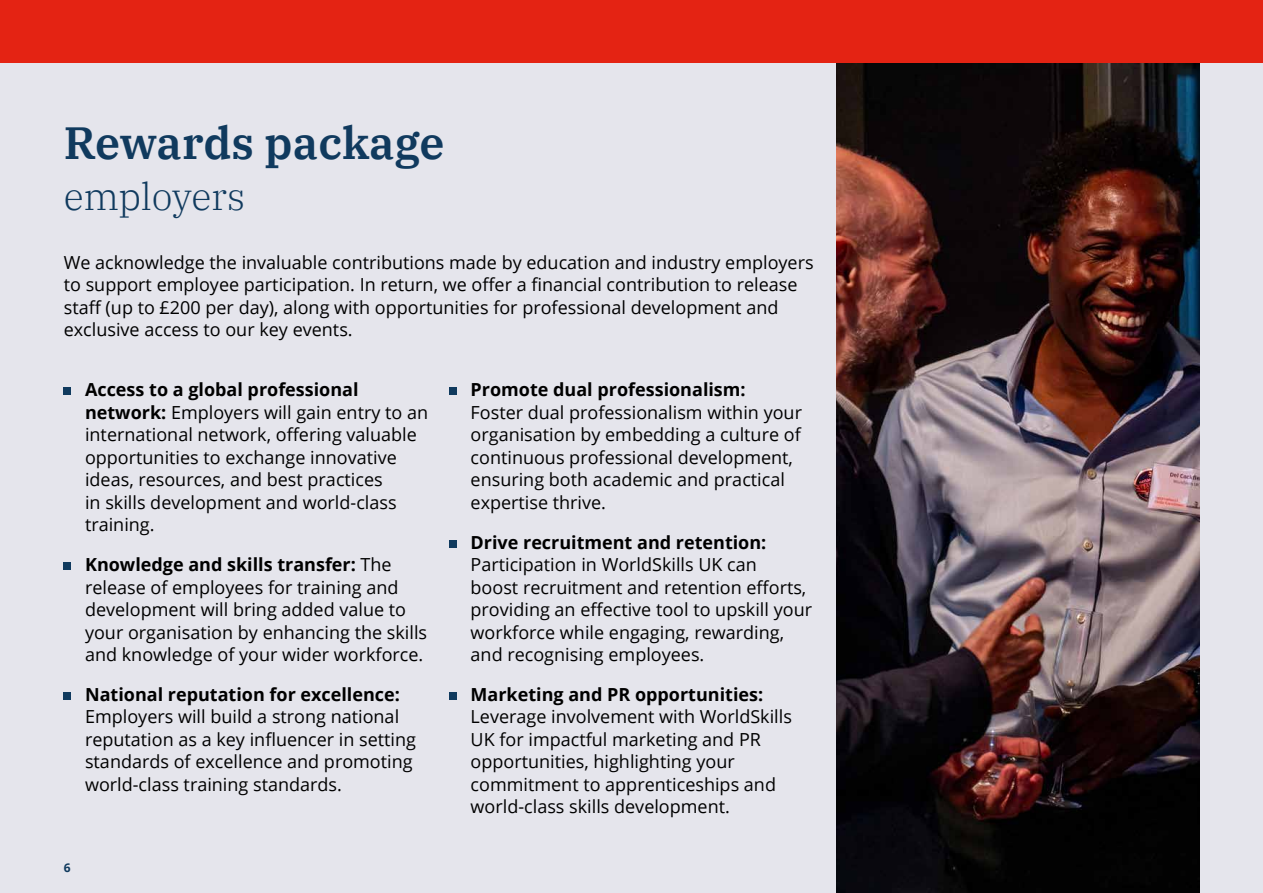
<style>
.page{position:relative;width:1263px;height:893px;background:#fff}
.page>*{position:absolute;margin:0;border:0;box-sizing:border-box;transform-origin:0 0}
.t1{font:600 45px "IBM Plex Serif";color:#103a5e}
.t2{font:300 37.5px "IBM Plex Serif";color:#103a5e}
.t3{font:18px/22.5px "Open Sans";color:#000}
.t4{font:700 18px "Open Sans";color:#000}
.t5{font:700 12px "Open Sans";color:#103a5e}
.s1{font-weight:700}
</style>
<div class="page">
<div style="left:0;top:0;width:1263px;height:64px;background:#e42313"></div>
<div style="left:0;top:64px;width:1263px;height:829px;background:#e5e5ec"></div>
<div style="left:64px;top:388px;width:7px;height:7px;background:#103a5e"></div>
<div style="left:64px;top:562px;width:7px;height:7px;background:#103a5e"></div>
<div style="left:64px;top:692px;width:7px;height:7px;background:#103a5e"></div>
<div style="left:449px;top:388px;width:7px;height:7px;background:#103a5e"></div>
<div style="left:449px;top:540px;width:7px;height:7px;background:#103a5e"></div>
<div style="left:449px;top:692px;width:7px;height:7px;background:#103a5e"></div>
<img style="left:836px;top:64px;width:363px;height:829px">
<h1 class="t1" style="left:64px;top:107px;width:382px">Rewards package</h1>
<h2 class="t2" style="left:64px;top:168px;width:183px">employers</h2>
<p class="t3" style="left:64px;top:251px;width:751px">We acknowledge the invaluable contributions made by education and industry employers to support employee participation. In return, we offer a financial contribution to release staff (up to £200 per day), along with opportunities for professional development and exclusive access to our key events.</p>
<p class="t3" style="left:85px;top:378px;width:345px"><span class="s1">Access to a global professional network:</span> Employers will gain entry to an international network, offering valuable opportunities to exchange innovative ideas, resources, and best practices<br>in skills development and world-class training.</p>
<p class="t3" style="left:85px;top:553px;width:344px"><span class="s1">Knowledge and skills transfer:</span> The release of employees for training and development will bring added value to your organisation by enhancing the skills and knowledge of your wider workforce.</p>
<p class="t4" style="left:85px;top:681px;width:316px">National reputation for excellence:</p>
<p class="t3" style="left:85px;top:705px;width:332px">Employers will build a strong national reputation as a key influencer in setting standards of excellence and promoting world-class training standards.</p>
<p class="t5" style="left:64px;top:860px;width:8px">6</p>
<p class="t4" style="left:471px;top:377px;width:277px">Promote dual professionalism:</p>
<p class="t3" style="left:471px;top:401px;width:333px">Foster dual professionalism within your organisation by embedding a culture of continuous professional development, ensuring both academic and practical expertise thrive.</p>
<p class="t4" style="left:471px;top:529px;width:297px">Drive recruitment and retention:</p>
<p class="t3" style="left:471px;top:553px;width:343px">Participation in WorldSkills UK can<br>boost recruitment and retention efforts, providing an effective tool to upskill your workforce while engaging, rewarding, and recognising employees.</p>
<p class="t4" style="left:471px;top:681px;width:294px">Marketing and PR opportunities:</p>
<p class="t3" style="left:471px;top:705px;width:323px">Leverage involvement with WorldSkills UK for impactful marketing and PR opportunities, highlighting your commitment to apprenticeships and world-class skills development.</p>
</div>
